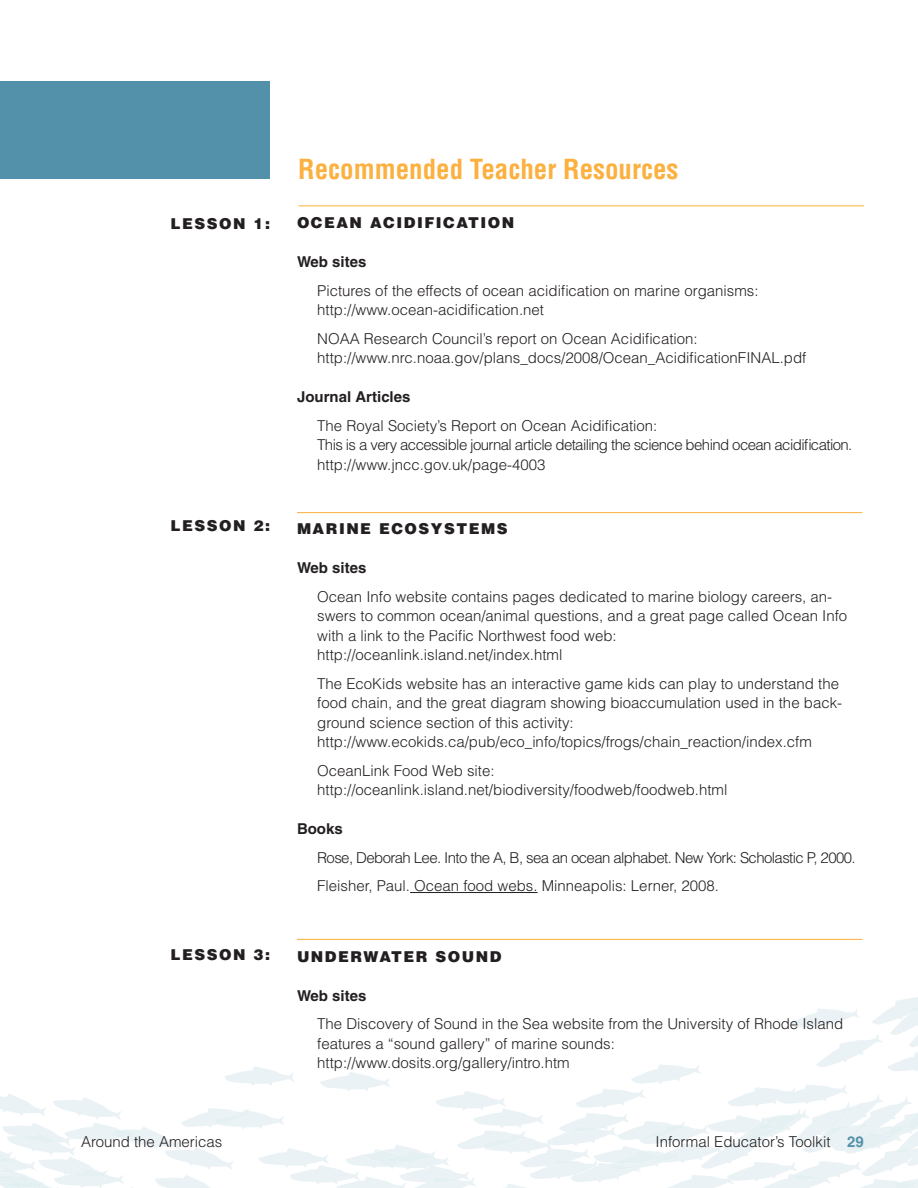
<style>
.page{position:relative;width:918px;height:1188px;background:#fff}
.page>*{position:absolute;margin:0;border:0;box-sizing:border-box;transform-origin:0 0}
.t1{font:700 condensed 27px "Helvetica";color:#fbb03f}
.t2{font:300 15px/19.5px "Helvetica";color:#231f20}
.t3{font:300 15px/19.5px "Helvetica";letter-spacing:-.04em;color:#231f20}
.t4{font:900 15px "Helvetica";letter-spacing:.1em;color:#231f20}
.t5{font:700 15px "Helvetica";color:#231f20}
.s1{font-weight:700;color:#5391aa}
</style>
<div class="page">
<svg style="left:0;top:997px;width:918px;height:191px"></svg>
<div style="left:0;top:81px;width:270px;height:97px;background:#5391aa"></div>
<hr style="left:299px;top:206px;width:565px;height:1px;background:#fbb03f">
<hr style="left:410px;top:892px;width:128px;height:1px;background:#231f20">
<hr style="left:297px;top:512px;width:565px;height:1px;background:#fbb03f">
<hr style="left:297px;top:939px;width:565px;height:1px;background:#fbb03f">
<h1 class="t1" style="left:298px;top:152px;width:382px">Recommended Teacher Resources</h1>
<p class="t4" style="left:171px;top:214px;width:101px">LESSON 1:</p>
<p class="t4" style="left:297px;top:213px;width:219px">OCEAN ACIDIFICATION</p>
<p class="t5" style="left:297px;top:253px;width:71px">Web sites</p>
<p class="t2" style="left:317px;top:280px;width:443px">Pictures of the effects of ocean acidification on marine organisms: http://www.ocean-acidification.net</p>
<p class="t2" style="left:317px;top:328px;width:491px">NOAA Research Council’s report on Ocean Acidification: http://www.nrc.noaa.gov/plans_docs/2008/Ocean_AcidificationFINAL.pdf</p>
<p class="t5" style="left:297px;top:388px;width:115px">Journal Articles</p>
<p class="t3" style="left:317px;top:415px;width:537px">The Royal Society’s Report on Ocean Acidification:<br>This is a very accessible journal article detailing the science behind ocean acidification. http://www.jncc.gov.uk/page-4003</p>
<p class="t4" style="left:171px;top:516px;width:101px">LESSON 2:</p>
<p class="t4" style="left:297px;top:519px;width:212px">MARINE ECOSYSTEMS</p>
<p class="t5" style="left:297px;top:559px;width:71px">Web sites</p>
<p class="t2" style="left:317px;top:586px;width:531px">Ocean Info website contains pages dedicated to marine biology careers, an&shy;swers to common ocean/animal questions, and a great page called Ocean Info with a link to the Pacific Northwest food web: http://oceanlink.island.net/index.html</p>
<p class="t2" style="left:317px;top:673px;width:526px">The EcoKids website has an interactive game kids can play to understand the food chain, and the great diagram showing bioaccumulation used in the back&shy;ground science section of this activity: http://www.ecokids.ca/pub/eco_info/topics/frogs/chain_reaction/index.cfm</p>
<p class="t2" style="left:317px;top:760px;width:412px">OceanLink Food Web site: http://oceanlink.island.net/biodiversity/foodweb/foodweb.html</p>
<p class="t5" style="left:297px;top:820px;width:47px">Books</p>
<p class="t3" style="left:317px;top:843px;width:540px;line-height:28.5px">Rose, Deborah Lee. Into the A, B, sea an ocean alphabet. New York: Scholastic P, 2000.<br>Fleisher, Paul. Ocean food webs. Minneapolis: Lerner, 2008.</p>
<p class="t4" style="left:171px;top:945px;width:101px">LESSON 3:</p>
<p class="t4" style="left:297px;top:946px;width:206px">UNDERWATER SOUND</p>
<p class="t5" style="left:297px;top:986px;width:71px">Web sites</p>
<p class="t2" style="left:317px;top:1014px;width:528px">The Discovery of Sound in the Sea website from the University of Rhode Island features a “sound gallery” of marine sounds: http://www.dosits.org/gallery/intro.htm</p>
<p class="t2" style="left:81px;top:1132px;width:143px">Around the Americas</p>
<p class="t2" style="left:656px;top:1132px;width:210px">Informal Educator’s Toolkit <span class="s1">29</span></p>
</div>
